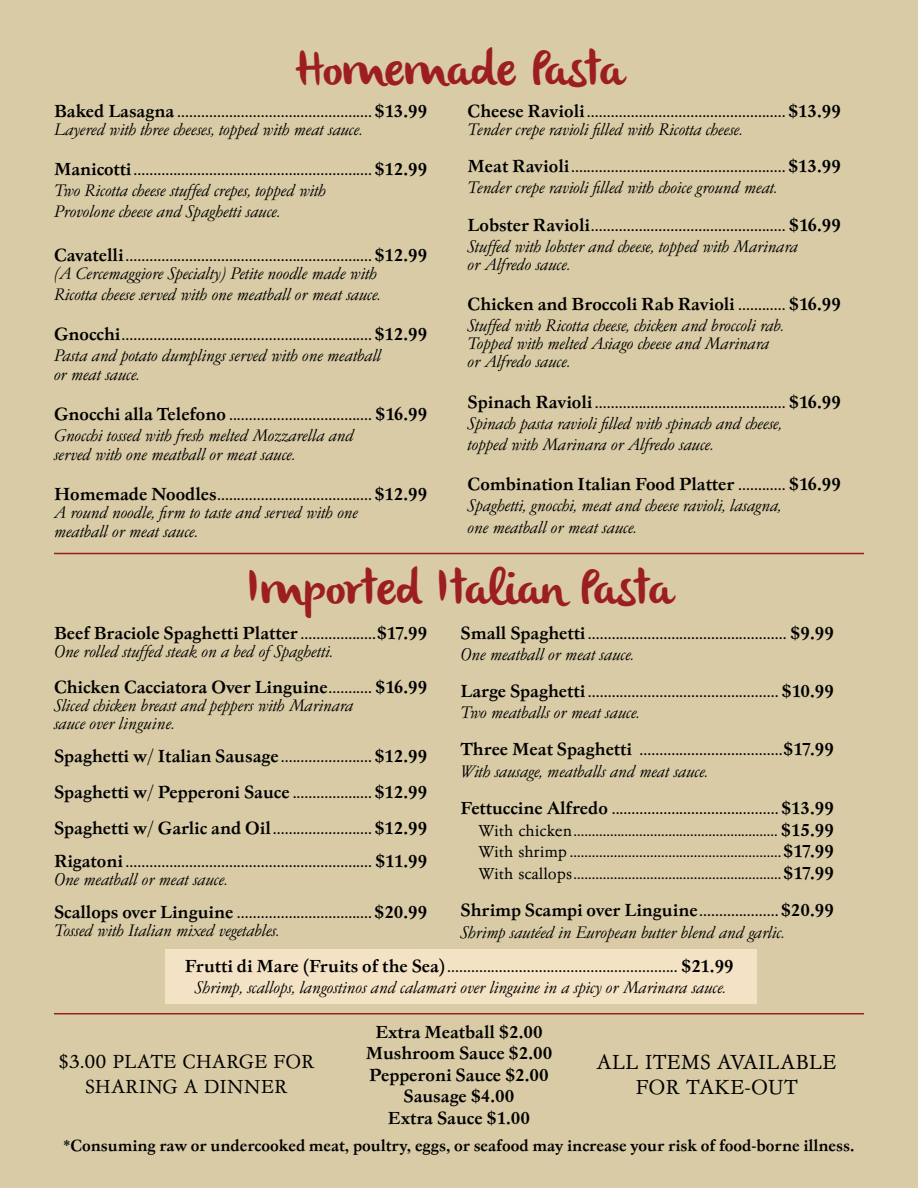
<style>
.page{position:relative;width:918px;height:1188px;background:#d8cba5}
.page>*{position:absolute;margin:0;border:0;box-sizing:border-box;transform-origin:0 0}
.t1{font:49.5px "olivier";color:#9c1e21}
.t2{font:21px/25.2px "Garamond No 4 T Ligh";color:#000;text-align:center}
.t3{font:19.5px/25.2px "Garamond No 4 T Ligh";color:#000;text-align:center}
.t4{font:18px "Garamond No 4 T Ligh";color:#000}
.t5{font:500 18px/21.6px "Garamond No 4 T";color:#000;text-align:justify}
.t6{font:17.25px/21.6px "Garamond No 4 T Ligh Ital";color:#000}
.t7{font:16.5px/21.6px "Garamond No 4 T Ligh";color:#000;text-align:justify}
.t8{font:500 16.5px "Garamond No 4 T";color:#000}
.s1{font-family:"Garamond No 4 T";font-weight:500}
.s2{font-family:"Garamond No 4 T Ligh";font-weight:400}
.s3{font-family:"Garamond No 4 T";font-weight:500;font-size:18px}
</style>
<div class="page">
<hr style="left:54px;top:553px;width:810px;height:1px;background:#9c1e21">
<hr style="left:54px;top:1013px;width:810px;height:1px;background:#9c1e21">
<div style="left:165px;top:949px;width:592px;height:55px;background:#f3e3c4"></div>
<h1 class="t1" style="left:296px;top:41px;width:330px">Homemade Pasta</h1>
<p class="t4" style="left:54px;top:101px;width:375px"><span class="s1">Baked Lasagna</span> .................................................<span class="s1">$13.99</span></p>
<p class="t6" style="left:54px;top:119px;width:310px">Layered with three cheeses, topped with meat sauce.</p>
<p class="t4" style="left:54px;top:159px;width:375px"><span class="s1">Manicotti</span>............................................................<span class="s1">$12.99</span></p>
<p class="t6" style="left:54px;top:180px;width:273px">Two Ricotta cheese stuffed crepes, topped with<br>Provolone cheese and Spaghetti sauce.</p>
<p class="t4" style="left:54px;top:245px;width:375px"><span class="s1">Cavatelli</span>..............................................................<span class="s1">$12.99</span></p>
<p class="t6" style="left:54px;top:263px;width:328px">(A Cercemaggiore Specialty) Petite noodle made with<br>Ricotta cheese served with one meatball or meat sauce.</p>
<p class="t4" style="left:54px;top:325px;width:375px"><span class="s1">Gnocchi</span>...............................................................<span class="s1">$12.99</span></p>
<p class="t6" style="left:54px;top:347px;width:329px;line-height:18.6px">Pasta and potato dumplings served with one meatball or meat sauce.</p>
<p class="t4" style="left:54px;top:405px;width:375px"><span class="s1">Gnocchi alla Telefono</span> .................................... <span class="s1">$16.99</span></p>
<p class="t6" style="left:54px;top:427px;width:301px;line-height:18.6px">Gnocchi tossed with fresh melted Mozzarella and served with one meatball or meat sauce.</p>
<p class="t4" style="left:54px;top:484px;width:375px"><span class="s1">Homemade Noodles</span>.......................................<span class="s1">$12.99</span></p>
<p class="t6" style="left:54px;top:503px;width:306px;line-height:18.6px">A round noodle, firm to taste and served with one meatball or meat sauce.</p>
<p class="t4" style="left:468px;top:101px;width:375px"><span class="s1">Cheese Ravioli</span>..................................................<span class="s1">$13.99</span></p>
<p class="t6" style="left:468px;top:119px;width:277px">Tender crepe ravioli filled with Ricotta cheese.</p>
<p class="t4" style="left:468px;top:156px;width:375px"><span class="s1">Meat Ravioli</span>......................................................<span class="s1">$13.99</span></p>
<p class="t6" style="left:468px;top:177px;width:311px">Tender crepe ravioli filled with choice ground meat.</p>
<p class="t4" style="left:468px;top:215px;width:375px"><span class="s1">Lobster Ravioli</span>................................................. <span class="s1">$16.99</span></p>
<p class="t6" style="left:468px;top:237px;width:332px;line-height:18.6px">Stuffed with lobster and cheese, topped with Marinara or Alfredo sauce.</p>
<p class="t5" style="left:468px;top:294px;width:375px">Chicken and Broccoli Rab Ravioli <span class="s2">............</span> $16.99</p>
<p class="t6" style="left:468px;top:317px;width:318px;line-height:18px">Stuffed with Ricotta cheese, chicken and broccoli rab.<br>Topped with melted Asiago cheese and Marinara or Alfredo sauce.</p>
<p class="t4" style="left:468px;top:392px;width:375px"><span class="s1">Spinach Ravioli</span>................................................ <span class="s1">$16.99</span></p>
<p class="t6" style="left:468px;top:413px;width:316px">Spinach pasta ravioli filled with spinach and cheese, topped with Marinara or Alfredo sauce.</p>
<p class="t5" style="left:468px;top:474px;width:375px">Combination Italian Food Platter <span class="s2">............</span> $16.99</p>
<p class="t6" style="left:468px;top:495px;width:316px">Spaghetti, gnocchi, meat and cheese ravioli, lasagna, one meatball or meat sauce.</p>
<h1 class="t1" style="left:246px;top:559px;width:429px">Imported Italian Pasta</h1>
<p class="t5" style="left:54px;top:623px;width:375px">Beef Braciole Spaghetti Platter <span class="s2">...................</span>$17.99</p>
<p class="t6" style="left:54px;top:641px;width:281px">One rolled stuffed steak on a bed of Spaghetti.</p>
<p class="t5" style="left:54px;top:677px;width:375px">Chicken Cacciatora Over Linguine<span class="s2">...........</span> $16.99</p>
<p class="t6" style="left:54px;top:697px;width:301px;line-height:18px">Sliced chicken breast and peppers with Marinara sauce over linguine.</p>
<p class="t5" style="left:54px;top:738px;width:375px;line-height:36px">Spaghetti w/ Italian Sausage<span class="s2">.......................</span>$12.99<br>Spaghetti w/ Pepperoni Sauce <span class="s2">....................</span>$12.99<br>Spaghetti w/ Garlic and Oil<span class="s2">.........................</span>$12.99</p>
<p class="t4" style="left:54px;top:851px;width:375px"><span class="s1">Rigatoni</span>.............................................................. <span class="s1">$11.99</span></p>
<p class="t6" style="left:54px;top:869px;width:175px">One meatball or meat sauce.</p>
<p class="t4" style="left:54px;top:902px;width:375px"><span class="s1">Scallops over Linguine</span> ..................................<span class="s1">$20.99</span></p>
<p class="t6" style="left:54px;top:920px;width:227px">Tossed with Italian mixed vegetables.</p>
<p class="t4" style="left:461px;top:623px;width:375px"><span class="s1">Small Spaghetti</span>.................................................. <span class="s1">$9.99</span></p>
<p class="t6" style="left:461px;top:644px;width:175px">One meatball or meat sauce.</p>
<p class="t4" style="left:461px;top:682px;width:375px"><span class="s1">Large Spaghetti</span>................................................ <span class="s1">$10.99</span></p>
<p class="t6" style="left:461px;top:702px;width:181px">Two meatballs or meat sauce.</p>
<p class="t4" style="left:461px;top:740px;width:375px"><span class="s1">Three Meat Spaghetti</span> ....................................<span class="s1">$17.99</span></p>
<p class="t6" style="left:461px;top:761px;width:249px">With sausage, meatballs and meat sauce.</p>
<p class="t4" style="left:461px;top:799px;width:375px"><span class="s1">Fettuccine Alfredo</span> ..........................................<span class="s1">$13.99</span></p>
<p class="t7" style="left:479px;top:820px;width:357px">With chicken........................................................ <span class="s3">$15.99<br></span>With shrimp ..........................................................<span class="s3">$17.99<br></span>With scallops.........................................................<span class="s3">$17.99</span></p>
<p class="t5" style="left:461px;top:900px;width:375px">Shrimp Scampi over Linguine<span class="s2">....................</span>$20.99</p>
<p class="t6" style="left:461px;top:922px;width:326px">Shrimp sautéed in European butter blend and garlic.</p>
<p class="t4" style="left:185px;top:956px;width:551px"><span class="s1">Frutti di Mare (Fruits of the Sea)</span>.......................................................... <span class="s1">$21.99</span></p>
<p class="t6" style="left:195px;top:977px;width:533px">Shrimp, scallops, langostinos and calamari over linguine in a spicy or Marinara sauce.</p>
<p class="t5" style="left:366px;top:1021px;width:188px;text-align:center">Extra Meatball $2.00<br>Mushroom Sauce $2.00<br>Pepperoni Sauce $2.00<br>Sausage $4.00<br>Extra Sauce $1.00</p>
<p class="t3" style="left:58px;top:1049px;width:258px">$3.00 PLATE CHARGE FOR<br>SHARING A DINNER</p>
<p class="t2" style="left:597px;top:1050px;width:241px">ALL ITEMS AVAILABLE<br>FOR TAKE-OUT</p>
<p class="t8" style="left:64px;top:1137px;width:792px">*Consuming raw or undercooked meat, poultry, eggs, or seafood may increase your risk of food-borne illness.</p>
</div>
